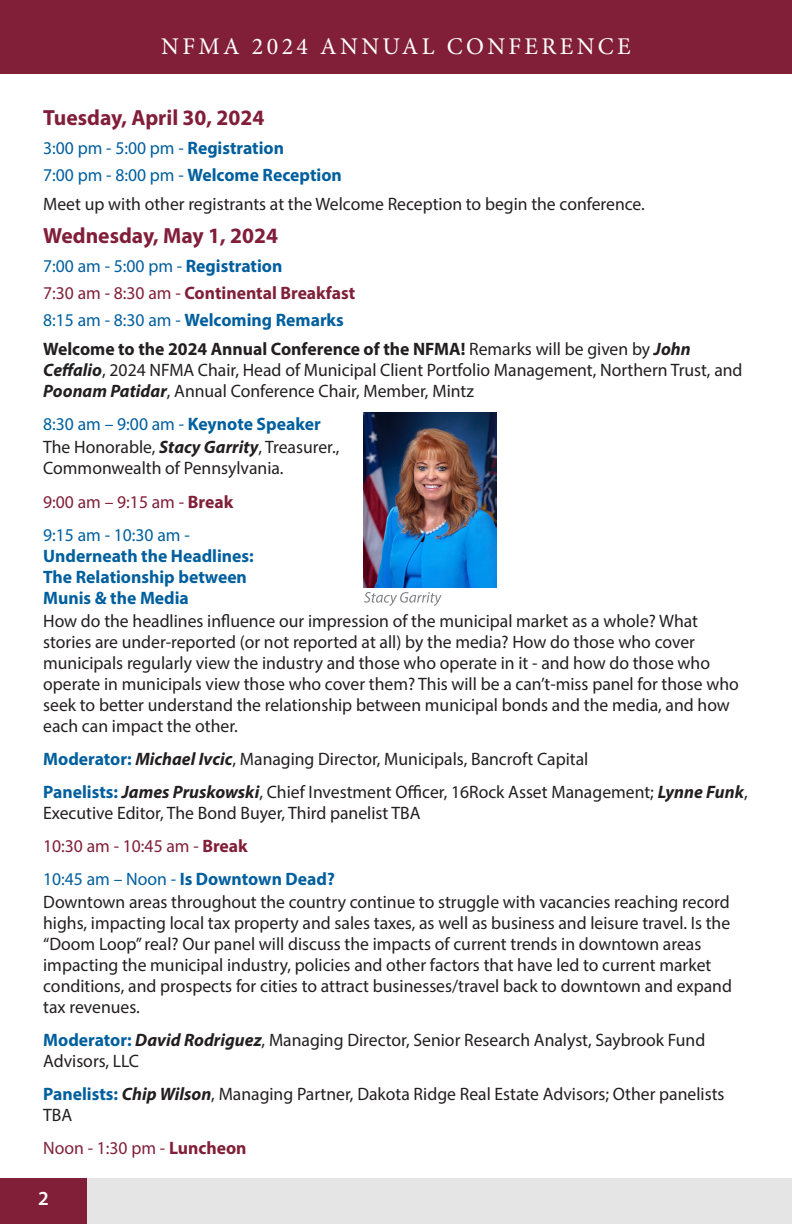
<style>
.page{position:relative;width:792px;height:1224px;background:#fff}
.page>*{position:absolute;margin:0;border:0;box-sizing:border-box;transform-origin:0 0}
.t1{font:24px "Minion Pro";letter-spacing:.14em;color:#fff}
.BODY-TEXT{font:700 22px "Myriad Pro";color:#811e39}
.t2{font:600 20px "Myriad Pro";color:#fff}
.t3{font:18px/21px "Myriad Pro";color:#231f20}
.t4{font:700 18px/21px "Myriad Pro";color:#005f9e}
.t5{font:18px "Myriad Pro";color:#005f9e}
.t6{font:18px "Myriad Pro";color:#811f38}
.t7{font:700 18px "Myriad Pro";color:#811f38}
.s1{font-weight:700}
.s2{font-weight:400}
.s3{font-weight:700;font-style:italic}
.s4{font-weight:700;color:#005f9e}
</style>
<div class="page">
<div style="left:86px;top:1178px;width:706px;height:46px;background:#e5e5e5"></div>
<div style="left:0;top:1178px;width:87px;height:46px;background:#811f38"></div>
<div style="left:0;top:0;width:792px;height:73px;background:#811f38"></div>
<img style="left:364px;top:413px;width:132px;height:175px">
<svg style="left:364px;top:592px;width:78px;height:14px"></svg>
<p class="t1" style="left:161px;top:30px;width:471px">NFMA 2024 ANNUAL CONFERENCE</p>
<p class="BODY-TEXT" style="left:43px;top:103px;width:223px">Tuesday, April 30, 2024</p>
<p class="t5" style="left:43px;top:136px;width:242px">3:00 pm - 5:00 pm - <span class="s1">Registration</span></p>
<p class="t4" style="left:43px;top:163px;width:300px"><span class="s2">7:00 pm - 8:00 pm -</span> Welcome Reception</p>
<p class="t3" style="left:43px;top:193px;width:603px">Meet up with other registrants at the Welcome Reception to begin the conference.</p>
<p class="BODY-TEXT" style="left:43px;top:221px;width:236px">Wednesday, May 1, 2024</p>
<p class="t5" style="left:43px;top:254px;width:241px">7:00 am - 5:00 pm - <span class="s1">Registration</span></p>
<p class="t7" style="left:43px;top:281px;width:314px"><span class="s2">7:30 am - 8:30 am -</span> Continental Breakfast</p>
<p class="t4" style="left:43px;top:308px;width:302px"><span class="s2">8:15 am - 8:30 am -</span> Welcoming Remarks</p>
<p class="t3" style="left:43px;top:338px;width:701px"><span class="s1">Welcome to the 2024 Annual Conference of the NFMA!</span> Remarks will be given by <span class="s3">John<br>Ceffalio</span>, 2024 NFMA Chair, Head of Municipal Client Portfolio Management, Northern Trust, and<br><span class="s3">Poonam Patidar</span>, Annual Conference Chair, Member, Mintz</p>
<p class="t5" style="left:43px;top:412px;width:279px">8:30 am – 9:00 am - <span class="s1">Keynote Speaker</span></p>
<p class="t3" style="left:43px;top:436px;width:298px">The Honorable, <span class="s3">Stacy Garrity</span>, Treasurer.,<br>Commonwealth of Pennsylvania.</p>
<p class="t6" style="left:43px;top:490px;width:192px">9:00 am – 9:15 am - <span class="s1">Break</span></p>
<p class="t4" style="left:43px;top:523px;width:212px"><span class="s2">9:15 am - 10:30 am -<br></span>Underneath the Headlines:<br>The Relationship between<br>Munis &amp; the Media</p>
<p class="t3" style="left:43px;top:610px;width:697px">How do the headlines influence our impression of the municipal market as a whole? What stories are under-reported (or not reported at all) by the media? How do those who cover municipals regularly view the industry and those who operate in it - and how do those who operate in municipals view those who cover them? This will be a can’t-miss panel for those who seek to better understand the relationship between municipal bonds and the media, and how each can impact the other.</p>
<p class="t3" style="left:43px;top:748px;width:547px"><span class="s4">Moderator:</span> <span class="s3">Michael Ivcic</span>, Managing Director, Municipals, Bancroft Capital</p>
<p class="t3" style="left:43px;top:781px;width:706px"><span class="s4">Panelists:</span> <span class="s3">James Pruskowski</span>, Chief Investment Officer, 16Rock Asset Management; <span class="s3">Lynne Funk</span>,<br>Executive Editor, The Bond Buyer, Third panelist TBA</p>
<p class="t6" style="left:43px;top:834px;width:206px">10:30 am - 10:45 am - <span class="s1">Break</span></p>
<p class="t4" style="left:43px;top:867px;width:293px"><span class="s2">10:45 am – Noon -</span> Is Downtown Dead?</p>
<p class="t3" style="left:43px;top:891px;width:690px">Downtown areas throughout the country continue to struggle with vacancies reaching record highs, impacting local tax property and sales taxes, as well as business and leisure travel. Is the “Doom Loop” real? Our panel will discuss the impacts of current trends in downtown areas impacting the municipal industry, policies and other factors that have led to current market conditions, and prospects for cities to attract businesses/travel back to downtown and expand tax revenues.</p>
<p class="t3" style="left:43px;top:1029px;width:664px"><span class="s4">Moderator:</span> <span class="s3">David Rodriguez</span>, Managing Director, Senior Research Analyst, Saybrook Fund<br>Advisors, LLC</p>
<p class="t3" style="left:43px;top:1083px;width:683px"><span class="s4">Panelists:</span> <span class="s3">Chip Wilson</span>, Managing Partner, Dakota Ridge Real Estate Advisors; Other panelists<br>TBA</p>
<p class="t6" style="left:43px;top:1136px;width:205px">Noon - 1:30 pm - <span class="s1">Luncheon</span></p>
<p class="t2" style="left:38px;top:1186px;width:12px">2</p>
</div>
